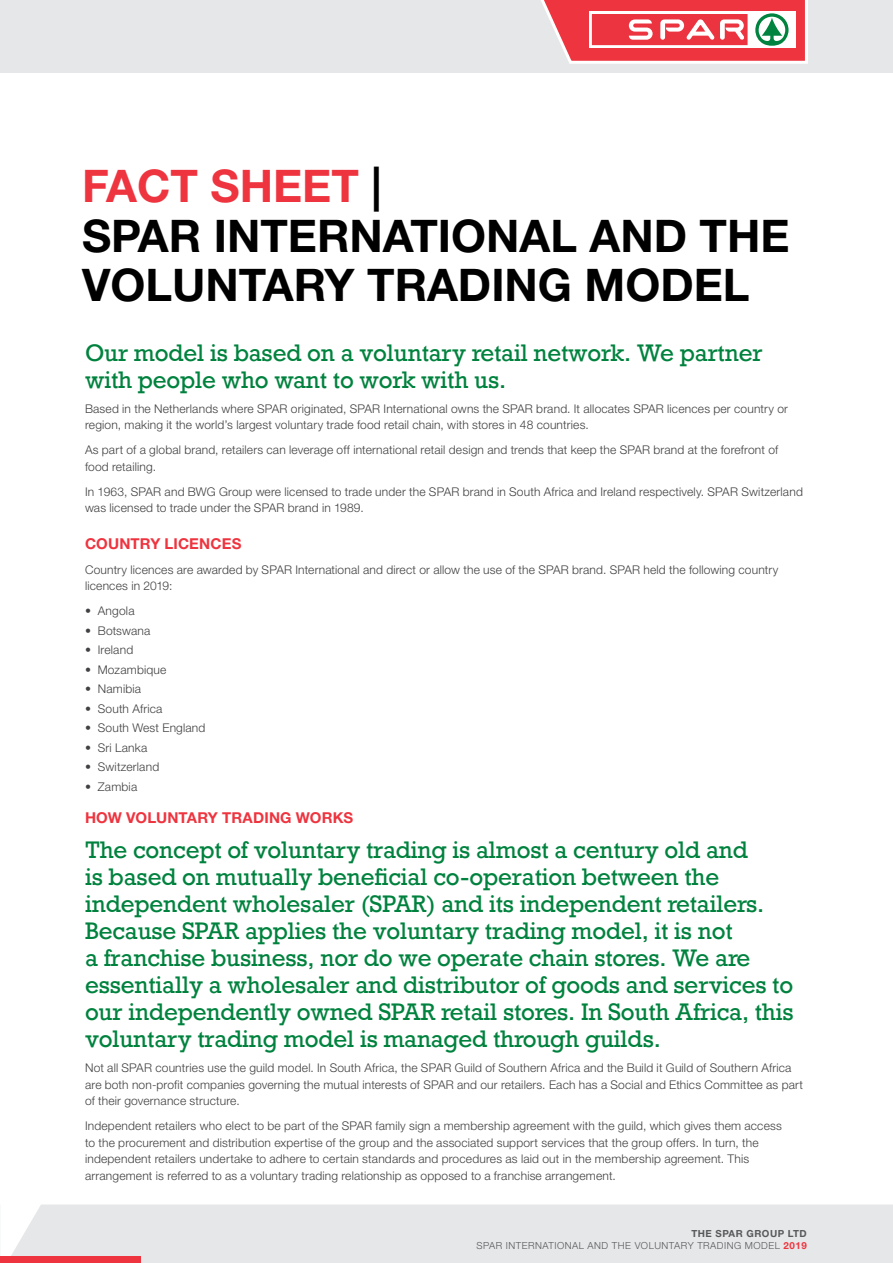
<style>
.page{position:relative;width:893px;height:1263px;background:#fff}
.page>*{position:absolute;margin:0;border:0;box-sizing:border-box;transform-origin:0 0}
.t1{font:700 45px/49.5px "Helvetica Neue LT Std";color:#000}
.t2{font:22.5px/27px "Rockwell";letter-spacing:-.01em;color:#00823e}
.t3{font:700 15px "Helvetica Neue LT Std";letter-spacing:.01em;color:#ee343f}
.t4{font:300 12px/16.5px "Helvetica Neue LT Std";letter-spacing:.015em;color:#414042}
.t5{font:300 9.75px/12px "Helvetica Neue LT Std";letter-spacing:.05em;color:#58595b;text-align:right}
.s1{color:#ee343f}
.s2{font-weight:700}
.s3{font-weight:700;color:#ee343f}
</style>
<div class="page">
<div style="left:0;top:0;width:893px;height:72px;background:#e6e7e8"></div>
<svg style="left:541px;top:0;width:267px;height:64px;background:#ea747a"></svg>
<div style="left:11px;top:1204px;width:882px;height:59px;background:#e6e7e8"></div>
<div style="left:0;top:1256px;width:140px;height:7px;background:#ee343f"></div>
<h1 class="t1" style="left:82px;top:160px;width:709px"><span class="s1">FACT SHEET</span> |<br>SPAR INTERNATIONAL AND THE<br>VOLUNTARY TRADING MODEL</h1>
<h2 class="t2" style="left:85px;top:339px;width:679px">Our model is based on a voluntary retail network. We partner with people who want to work with us.</h2>
<p class="t4" style="left:85px;top:400px;width:704px">Based in the Netherlands where SPAR originated, SPAR International owns the SPAR brand. It allocates SPAR licences per country or region, making it the world’s largest voluntary trade food retail chain, with stores in 48 countries.</p>
<p class="t4" style="left:85px;top:441px;width:695px">As part of a global brand, retailers can leverage off international retail design and trends that keep the SPAR brand at the forefront of food retailing.</p>
<p class="t4" style="left:85px;top:483px;width:719px">In 1963, SPAR and BWG Group were licensed to trade under the SPAR brand in South Africa and Ireland respectively. SPAR Switzerland was licensed to trade under the SPAR brand in 1989.</p>
<p class="t3" style="left:85px;top:534px;width:158px">COUNTRY LICENCES</p>
<p class="t4" style="left:85px;top:561px;width:695px">Country licences are awarded by SPAR International and direct or allow the use of the SPAR brand. SPAR held the following country licences in 2019:</p>
<p class="t4" style="left:85px;top:602px;width:51px"><span class="s2">•</span> Angola</p>
<p class="t4" style="left:85px;top:622px;width:67px"><span class="s2">•</span> Botswana</p>
<p class="t4" style="left:85px;top:641px;width:50px"><span class="s2">•</span> Ireland</p>
<p class="t4" style="left:85px;top:661px;width:83px"><span class="s2">•</span> Mozambique</p>
<p class="t4" style="left:85px;top:680px;width:58px"><span class="s2">•</span> Namibia</p>
<p class="t4" style="left:85px;top:700px;width:79px"><span class="s2">•</span> South Africa</p>
<p class="t4" style="left:85px;top:719px;width:122px"><span class="s2">•</span> South West England</p>
<p class="t4" style="left:85px;top:739px;width:64px"><span class="s2">•</span> Sri Lanka</p>
<p class="t4" style="left:85px;top:758px;width:76px"><span class="s2">•</span> Switzerland</p>
<p class="t4" style="left:85px;top:778px;width:54px"><span class="s2">•</span> Zambia</p>
<p class="t3" style="left:85px;top:808px;width:270px">HOW VOLUNTARY TRADING WORKS</p>
<p class="t2" style="left:85px;top:837px;width:710px">The concept of voluntary trading is almost a century old and<br>is based on mutually beneficial co-operation between the independent wholesaler (SPAR) and its independent retailers.<br>Because SPAR applies the voluntary trading model, it is not<br>a franchise business, nor do we operate chain stores. We are essentially a wholesaler and distributor of goods and services to our independently owned SPAR retail stores. In South Africa, this voluntary trading model is managed through guilds.</p>
<p class="t4" style="left:85px;top:1060px;width:719px">Not all SPAR countries use the guild model. In South Africa, the SPAR Guild of Southern Africa and the Build it Guild of Southern Africa are both non-profit companies governing the mutual interests of SPAR and our retailers. Each has a Social and Ethics Committee as part of their governance structure.</p>
<p class="t4" style="left:85px;top:1118px;width:698px">Independent retailers who elect to be part of the SPAR family sign a membership agreement with the guild, which gives them access to the procurement and distribution expertise of the group and the associated support services that the group offers. In turn, the independent retailers undertake to adhere to certain standards and procedures as laid out in the membership agreement. This arrangement is referred to as a voluntary trading relationship as opposed to a franchise arrangement.</p>
<p class="t5" style="left:477px;top:1227px;width:332px"><span class="s2">THE SPAR GROUP LTD<br></span>SPAR INTERNATIONAL AND THE VOLUNTARY TRADING MODEL <span class="s3">2019</span></p>
</div>
